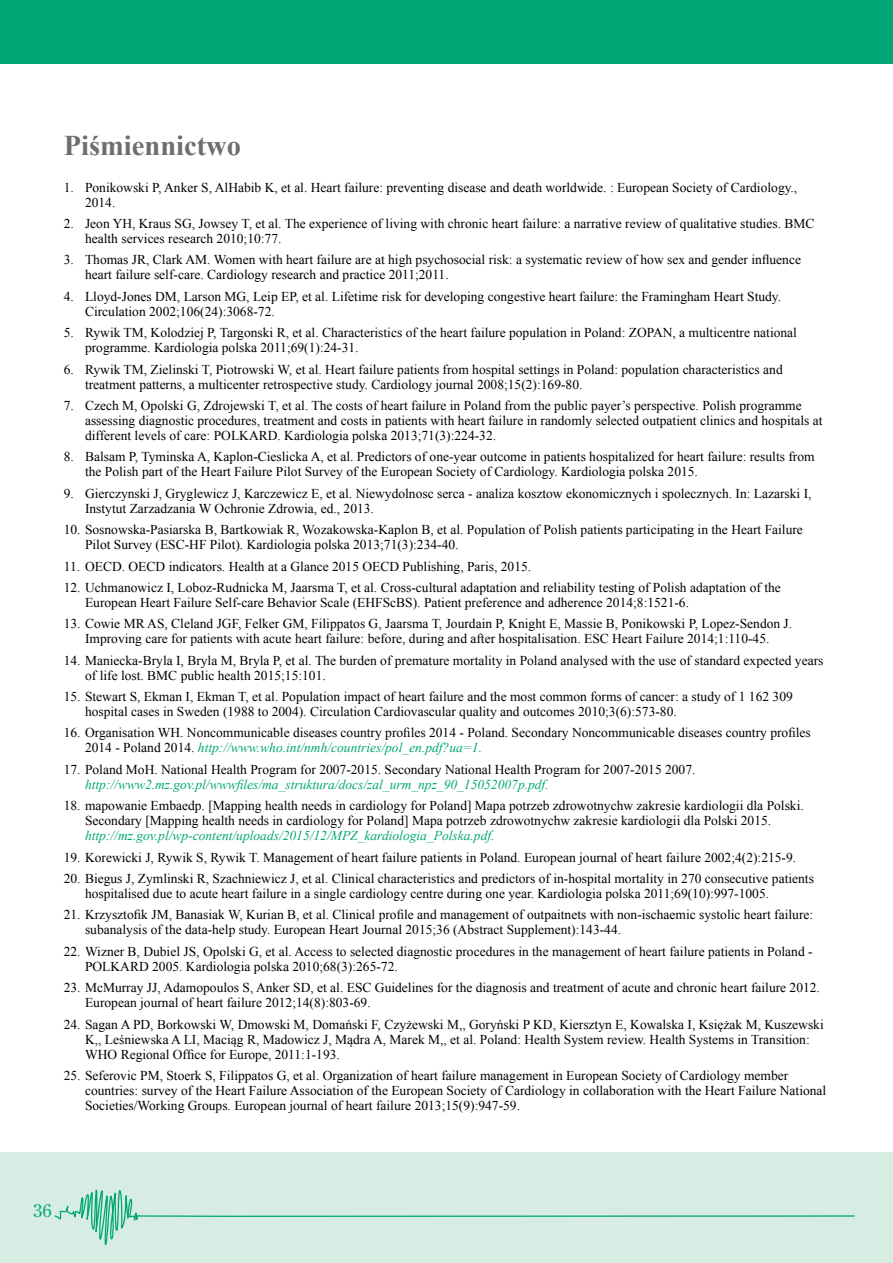
<style>
.page{position:relative;width:893px;height:1263px;background:#fff}
.page>*{position:absolute;margin:0;border:0;box-sizing:border-box;transform-origin:0 0}
.t1{font:700 28.5px "Times New Roman";color:#6d6e71}
.t2{font:18px "Century Old Style";color:#00a774}
.t3{font:13.5px/15px "Times New Roman";color:#000}
.t4{font:italic 13.5px "Times New Roman";color:#00a774}
.s1{font-style:italic;color:#00a774}
</style>
<div class="page">
<div style="left:0;top:0;width:893px;height:64px;background:#00a774"></div>
<div style="left:0;top:1152px;width:893px;height:111px;background:#d7ede4"></div>
<svg style="left:54px;top:1189px;width:801px;height:56px"></svg>
<h1 class="t1" style="left:64px;top:126px;width:179px">Piśmiennictwo</h1>
<p class="t3" style="left:85px;top:179px;width:714px;text-indent:-21px">1. Ponikowski P, Anker S, AlHabib K, et al. Heart failure: preventing disease and death worldwide. : European Society of Cardiology.,<br>2014.</p>
<p class="t3" style="left:85px;top:216px;width:731px;text-indent:-21px">2. Jeon YH, Kraus SG, Jowsey T, et al. The experience of living with chronic heart failure: a narrative review of qualitative studies. BMC health services research 2010;10:77.</p>
<p class="t3" style="left:85px;top:252px;width:717px;text-indent:-21px">3. Thomas JR, Clark AM. Women with heart failure are at high psychosocial risk: a systematic review of how sex and gender influence heart failure self-care. Cardiology research and practice 2011;2011.</p>
<p class="t3" style="left:85px;top:289px;width:698px;text-indent:-21px">4. Lloyd-Jones DM, Larson MG, Leip EP, et al. Lifetime risk for developing congestive heart failure: the Framingham Heart Study.<br>Circulation 2002;106(24):3068-72.</p>
<p class="t3" style="left:85px;top:325px;width:713px;text-indent:-21px">5. Rywik TM, Kolodziej P, Targonski R, et al. Characteristics of the heart failure population in Poland: ZOPAN, a multicentre national programme. Kardiologia polska 2011;69(1):24-31.</p>
<p class="t3" style="left:85px;top:361px;width:699px;text-indent:-21px">6. Rywik TM, Zielinski T, Piotrowski W, et al. Heart failure patients from hospital settings in Poland: population characteristics and treatment patterns, a multicenter retrospective study. Cardiology journal 2008;15(2):169-80.</p>
<p class="t3" style="left:85px;top:398px;width:739px;text-indent:-21px">7. Czech M, Opolski G, Zdrojewski T, et al. The costs of heart failure in Poland from the public payer’s perspective. Polish programme assessing diagnostic procedures, treatment and costs in patients with heart failure in randomly selected outpatient clinics and hospitals at different levels of care: POLKARD. Kardiologia polska 2013;71(3):224-32.</p>
<p class="t3" style="left:85px;top:449px;width:731px;text-indent:-21px">8. Balsam P, Tyminska A, Kaplon-Cieslicka A, et al. Predictors of one-year outcome in patients hospitalized for heart failure: results from the Polish part of the Heart Failure Pilot Survey of the European Society of Cardiology. Kardiologia polska 2015.</p>
<p class="t3" style="left:85px;top:485px;width:728px;text-indent:-21px">9. Gierczynski J, Gryglewicz J, Karczewicz E, et al. Niewydolnosc serca - analiza kosztow ekonomicznych i spolecznych. In: Lazarski I,<br>Instytut Zarzadzania W Ochronie Zdrowia, ed., 2013.</p>
<p class="t3" style="left:85px;top:522px;width:719px;text-indent:-21px">10. Sosnowska-Pasiarska B, Bartkowiak R, Wozakowska-Kaplon B, et al. Population of Polish patients participating in the Heart Failure<br>Pilot Survey (ESC-HF Pilot). Kardiologia polska 2013;71(3):234-40.</p>
<p class="t3" style="left:64px;top:558px;width:469px">11. OECD. OECD indicators. Health at a Glance 2015 OECD Publishing, Paris, 2015.</p>
<p class="t3" style="left:85px;top:580px;width:697px;text-indent:-21px">12. Uchmanowicz I, Loboz-Rudnicka M, Jaarsma T, et al. Cross-cultural adaptation and reliability testing of Polish adaptation of the<br>European Heart Failure Self-care Behavior Scale (EHFScBS). Patient preference and adherence 2014;8:1521-6.</p>
<p class="t3" style="left:64px;top:616px;width:730px;text-align:center">13. Cowie MR AS, Cleland JGF, Felker GM, Filippatos G, Jaarsma T, Jourdain P, Knight E, Massie B, Ponikowski P, Lopez-Sendon J.<br>Improving care for patients with acute heart failure: before, during and after hospitalisation. ESC Heart Failure 2014;1:110-45.</p>
<p class="t3" style="left:85px;top:652px;width:740px;text-indent:-21px">14. Maniecka-Bryla I, Bryla M, Bryla P, et al. The burden of premature mortality in Poland analysed with the use of standard expected years of life lost. BMC public health 2015;15:101.</p>
<p class="t3" style="left:85px;top:689px;width:709px;text-indent:-21px">15. Stewart S, Ekman I, Ekman T, et al. Population impact of heart failure and the most common forms of cancer: a study of 1 162 309 hospital cases in Sweden (1988 to 2004). Circulation Cardiovascular quality and outcomes 2010;3(6):573-80.</p>
<p class="t3" style="left:85px;top:725px;width:727px;text-indent:-21px">16. Organisation WH. Noncommunicable diseases country profiles 2014 - Poland. Secondary Noncommunicable diseases country profiles<br>2014 - Poland 2014. <span class="s1">http://www.who.int/nmh/countries/pol_en.pdf?ua=1.</span></p>
<p class="t3" style="left:64px;top:762px;width:633px">17. Poland MoH. National Health Program for 2007-2015. Secondary National Health Program for 2007-2015 2007.</p>
<p class="t4" style="left:85px;top:775px;width:465px">http://www2.mz.gov.pl/wwwfiles/ma_struktura/docs/zal_urm_npz_90_15052007p.pdf.</p>
<p class="t3" style="left:85px;top:798px;width:720px;text-indent:-21px">18. mapowanie Embaedp. [Mapping health needs in cardiology for Poland] Mapa potrzeb zdrowotnychw zakresie kardiologii dla Polski.<br>Secondary [Mapping health needs in cardiology for Poland] Mapa potrzeb zdrowotnychw zakresie kardiologii dla Polski 2015.</p>
<p class="t4" style="left:85px;top:826px;width:411px">http://mz.gov.pl/wp-content/uploads/2015/12/MPZ_kardiologia_Polska.pdf.</p>
<p class="t3" style="left:64px;top:849px;width:734px">19. Korewicki J, Rywik S, Rywik T. Management of heart failure patients in Poland. European journal of heart failure 2002;4(2):215-9.</p>
<p class="t3" style="left:85px;top:871px;width:730px;text-indent:-21px">20. Biegus J, Zymlinski R, Szachniewicz J, et al. Clinical characteristics and predictors of in-hospital mortality in 270 consecutive patients hospitalised due to acute heart failure in a single cardiology centre during one year. Kardiologia polska 2011;69(10):997-1005.</p>
<p class="t3" style="left:85px;top:907px;width:730px;text-indent:-21px">21. Krzysztofik JM, Banasiak W, Kurian B, et al. Clinical profile and management of outpaitnets with non-ischaemic systolic heart failure: subanalysis of the data-help study. European Heart Journal 2015;36 (Abstract Supplement):143-44.</p>
<p class="t3" style="left:85px;top:943px;width:729px;text-indent:-21px">22. Wizner B, Dubiel JS, Opolski G, et al. Access to selected diagnostic procedures in the management of heart failure patients in Poland -<br>POLKARD 2005. Kardiologia polska 2010;68(3):265-72.</p>
<p class="t3" style="left:85px;top:980px;width:736px;text-indent:-21px">23. McMurray JJ, Adamopoulos S, Anker SD, et al. ESC Guidelines for the diagnosis and treatment of acute and chronic heart failure 2012.<br>European journal of heart failure 2012;14(8):803-69.</p>
<p class="t3" style="left:85px;top:1016px;width:740px;text-indent:-21px">24. Sagan A PD, Borkowski W, Dmowski M, Domański F, Czyżewski M,, Goryński P KD, Kiersztyn E, Kowalska I, Księżak M, Kuszewski<br>K,, Leśniewska A LI, Maciąg R, Madowicz J, Mądra A, Marek M,, et al. Poland: Health System review. Health Systems in Transition:<br>WHO Regional Office for Europe, 2011:1-193.</p>
<p class="t3" style="left:85px;top:1068px;width:743px;text-indent:-21px">25. Seferovic PM, Stoerk S, Filippatos G, et al. Organization of heart failure management in European Society of Cardiology member countries: survey of the Heart Failure Association of the European Society of Cardiology in collaboration with the Heart Failure National<br>Societies/Working Groups. European journal of heart failure 2013;15(9):947-59.</p>
<h2 class="t2" style="left:33px;top:1199px;width:19px">36</h2>
</div>
